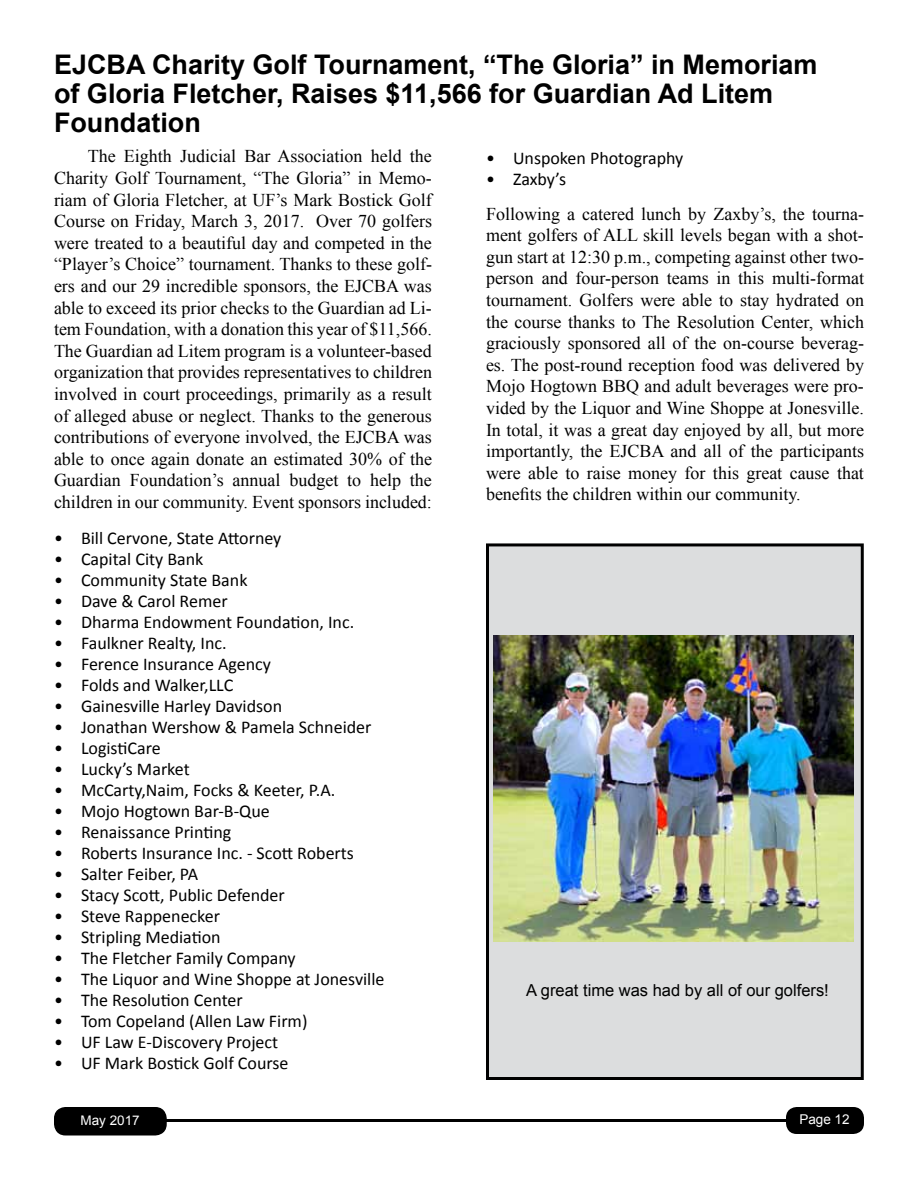
<style>
.page{position:relative;width:918px;height:1188px;background:#fff}
.page>*{position:absolute;margin:0;border:0;box-sizing:border-box;transform-origin:0 0}
.t1{font:700 27px/29.2px "Arial";color:#000}
.t2{font:18px/21.6px "Times New Roman";color:#000;text-align:justify}
.t3{font:18px "Calibri";color:#000}
.t4{font:16.5px "Arial";color:#000}
.t5{font:13.5px "Arial";color:#fff}
</style>
<div class="page">
<div style="left:55px;top:1108px;width:111px;height:27px;background:#000;border-radius:11px"></div>
<div style="left:54px;top:1107px;width:113px;height:29px;border:2px solid #000;border-radius:11px"></div>
<div style="left:786px;top:1107px;width:78px;height:27px;background:#000;border-radius:11px"></div>
<hr style="left:81px;top:1119px;width:736px;height:3px;background:#000">
<div style="left:488px;top:545px;width:374px;height:533px;background:#dcddde"></div>
<div style="left:486px;top:543px;width:378px;height:537px;border:3px solid #000"></div>
<img style="left:493px;top:635px;width:360px;height:306px">
<h1 class="t1" style="left:54px;top:50px;width:765px">EJCBA Charity Golf Tournament, “The Gloria” in Memoriam of Gloria Fletcher, Raises $11,566 for Guardian Ad Litem<br>Foundation</h1>
<p class="t2" style="left:54px;top:145px;width:380px;text-indent:34px">The Eighth Judicial Bar Association held the Charity Golf Tournament, “The Gloria” in Memo&shy;riam of Gloria Fletcher, at UF’s Mark Bostick Golf Course on Friday, March 3, 2017. Over 70 golfers were treated to a beautiful day and competed in the “Player’s Choice” tournament. Thanks to these golf&shy;ers and our 29 incredible sponsors, the EJCBA was able to exceed its prior checks to the Guardian ad Li&shy;tem Foundation, with a donation this year of $11,566.<br>The Guardian ad Litem program is a volunteer-based organization that provides representatives to children involved in court proceedings, primarily as a result of alleged abuse or neglect. Thanks to the generous contributions of everyone involved, the EJCBA was able to once again donate an estimated 30% of the Guardian Foundation’s annual budget to help the children in our community. Event sponsors included:</p>
<p class="t3" style="left:54px;top:527px;width:229px">• Bill Cervone, State Attorney</p>
<p class="t3" style="left:54px;top:548px;width:151px">• Capital City Bank</p>
<p class="t3" style="left:54px;top:569px;width:195px">• Community State Bank</p>
<p class="t3" style="left:54px;top:590px;width:175px">• Dave &amp; Carol Remer</p>
<p class="t3" style="left:54px;top:611px;width:302px">• Dharma Endowment Foundation, Inc.</p>
<p class="t3" style="left:54px;top:632px;width:174px">• Faulkner Realty, Inc.</p>
<p class="t3" style="left:54px;top:653px;width:219px">• Ference Insurance Agency</p>
<p class="t3" style="left:54px;top:674px;width:181px">• Folds and Walker,LLC</p>
<p class="t3" style="left:54px;top:695px;width:230px">• Gainesville Harley Davidson</p>
<p class="t3" style="left:54px;top:716px;width:319px">• Jonathan Wershow &amp; Pamela Schneider</p>
<p class="t3" style="left:54px;top:737px;width:108px">• LogistiCare</p>
<p class="t3" style="left:54px;top:758px;width:137px">• Lucky’s Market</p>
<p class="t3" style="left:54px;top:779px;width:283px">• McCarty,Naim, Focks &amp; Keeter, P.A.</p>
<p class="t3" style="left:54px;top:800px;width:217px">• Mojo Hogtown Bar-B-Que</p>
<p class="t3" style="left:54px;top:821px;width:179px">• Renaissance Printing</p>
<p class="t3" style="left:54px;top:842px;width:301px">• Roberts Insurance Inc. - Scott Roberts</p>
<p class="t3" style="left:54px;top:863px;width:146px">• Salter Feiber, PA</p>
<p class="t3" style="left:54px;top:884px;width:232px">• Stacy Scott, Public Defender</p>
<p class="t3" style="left:54px;top:905px;width:168px">• Steve Rappenecker</p>
<p class="t3" style="left:54px;top:926px;width:168px">• Stripling Mediation</p>
<p class="t3" style="left:54px;top:947px;width:243px">• The Fletcher Family Company</p>
<p class="t3" style="left:54px;top:968px;width:332px">• The Liquor and Wine Shoppe at Jonesville</p>
<p class="t3" style="left:54px;top:989px;width:190px">• The Resolution Center</p>
<p class="t3" style="left:54px;top:1010px;width:255px">• Tom Copeland (Allen Law Firm)</p>
<p class="t3" style="left:54px;top:1031px;width:226px">• UF Law E-Discovery Project</p>
<p class="t3" style="left:54px;top:1052px;width:236px">• UF Mark Bostick Golf Course</p>
<p class="t3" style="left:486px;top:146px;width:199px">• Unspoken Photography</p>
<p class="t3" style="left:486px;top:167px;width:82px">• Zaxby’s</p>
<p class="t2" style="left:486px;top:203px;width:380px">Following a catered lunch by Zaxby’s, the tourna&shy;ment golfers of ALL skill levels began with a shot&shy;gun start at 12:30 p.m., competing against other two&shy;person and four-person teams in this multi-format tournament. Golfers were able to stay hydrated on the course thanks to The Resolution Center, which graciously sponsored all of the on-course beverag&shy;es. The post-round reception food was delivered by Mojo Hogtown BBQ and adult beverages were pro&shy;vided by the Liquor and Wine Shoppe at Jonesville.<br>In total, it was a great day enjoyed by all, but more importantly, the EJCBA and all of the participants were able to raise money for this great cause that benefits the children within our community.</p>
<p class="t4" style="left:526px;top:980px;width:304px">A great time was had by all of our golfers!</p>
<p class="t5" style="left:81px;top:1111px;width:61px">May 2017</p>
<p class="t5" style="left:799px;top:1111px;width:52px">Page 12</p>
</div>
